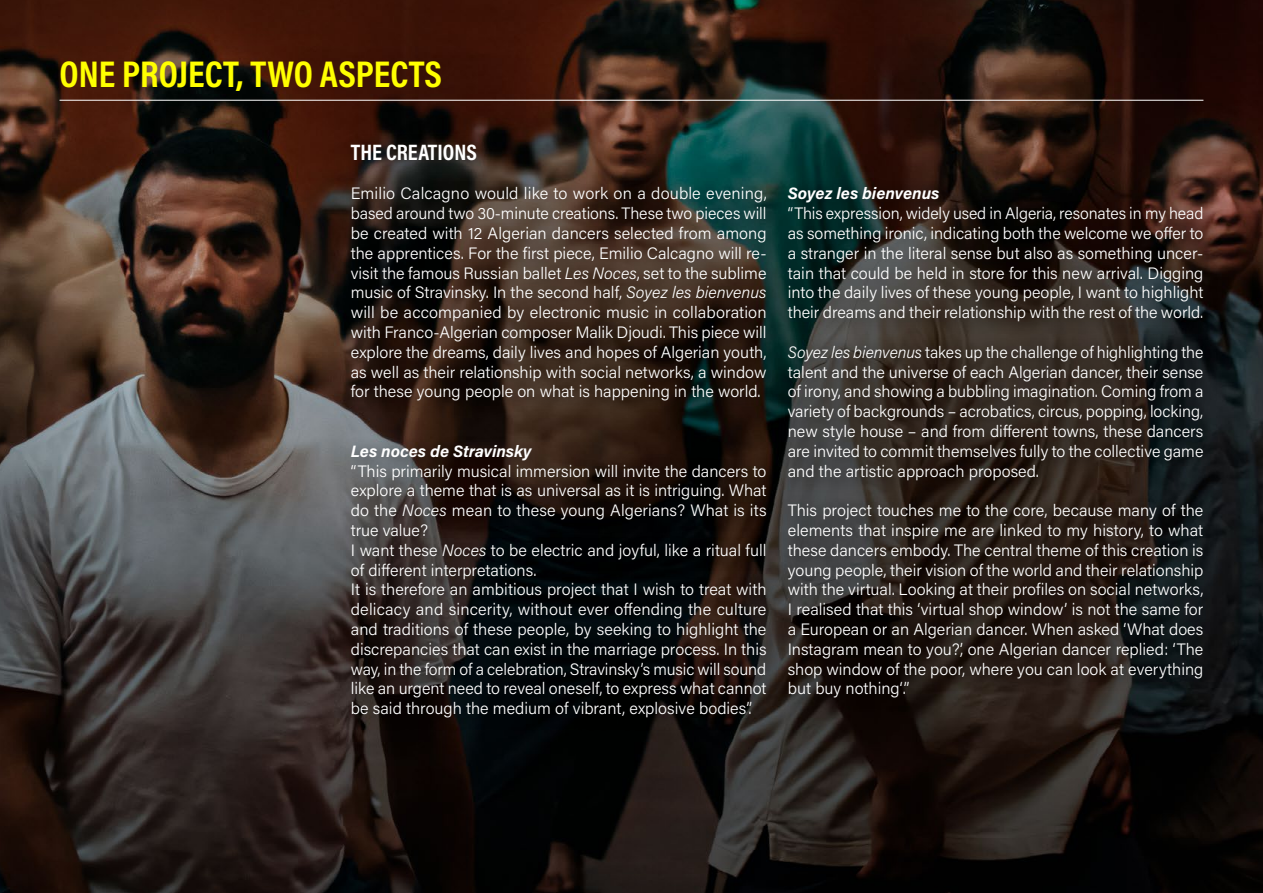
<style>
.page{position:relative;width:1263px;height:893px;background:#fff}
.page>*{position:absolute;margin:0;border:0;box-sizing:border-box;transform-origin:0 0}
.t1{font:700 37.5px "Acumin Pro Cond";color:#ff0}
.t2{font:700 22.5px "Acumin Pro Cond";color:#fff}
.t3{font:300 16.5px/19.8px "Acumin Pro";color:#fff;text-align:justify}
.t4{font:italic 700 16.5px "Acumin Pro";color:#fff}
.s1{font-style:italic}
</style>
<div class="page">
<img style="left:0;top:0;width:1263px;height:893px">
<hr style="left:60px;top:100px;width:1143px;height:1px;background:#fff">
<div style="left:341px;top:133px;width:878px;height:600px;background:#000;opacity:.65"></div>
<h1 class="t1" style="left:60px;top:49px;width:384px">ONE PROJECT, TWO ASPECTS</h1>
<h2 class="t2" style="left:351px;top:137px;width:128px">THE CREATIONS</h2>
<p class="t3" style="left:351px;top:183px;width:417px">Emilio Calcagno would like to work on a double evening, based around two 30-minute creations. These two pieces will be created with 12 Algerian dancers selected from among the apprentices. For the first piece, Emilio Calcagno will re&shy;visit the famous Russian ballet <span class="s1">Les Noces</span>, set to the sublime music of Stravinsky. In the second half, <span class="s1">Soyez les bienvenus </span>will be accompanied by electronic music in collaboration with Franco-Algerian composer Malik Djoudi. This piece will explore the dreams, daily lives and hopes of Algerian youth, as well as their relationship with social networks, a window for these young people on what is happening in the world.</p>
<p class="t4" style="left:351px;top:439px;width:182px">Les noces de Stravinsky</p>
<p class="t3" style="left:351px;top:460px;width:417px;text-align:left">“This primarily musical immersion will invite the dancers to explore a theme that is as universal as it is intriguing. What do the <span class="s1">Noces</span> mean to these young Algerians? What is its true value?<br>I want these <span class="s1">Noces</span> to be electric and joyful, like a ritual full of different interpretations.<br>It is therefore an ambitious project that I wish to treat with delicacy and sincerity, without ever offending the culture and traditions of these people, by seeking to highlight the discrepancies that can exist in the marriage process. In this way, in the form of a celebration, Stravinsky’s music will sound like an urgent need to reveal oneself, to express what cannot be said through the medium of vibrant, explosive bodies”.</p>
<p class="t4" style="left:788px;top:182px;width:153px">Soyez les bienvenus</p>
<p class="t3" style="left:788px;top:203px;width:417px">“This expression, widely used in Algeria, resonates in my head as something ironic, indicating both the welcome we offer to a stranger in the literal sense but also as something uncer&shy;tain that could be held in store for this new arrival. Digging into the daily lives of these young people, I want to highlight their dreams and their relationship with the rest of the world.</p>
<p class="t3" style="left:788px;top:341px;width:417px"><span class="s1">Soyez les bienvenus</span> takes up the challenge of highlighting the talent and the universe of each Algerian dancer, their sense of irony, and showing a bubbling imagination. Coming from a variety of backgrounds – acrobatics, circus, popping, locking, new style house – and from different towns, these dancers are invited to commit themselves fully to the collective game and the artistic approach proposed.</p>
<p class="t3" style="left:788px;top:500px;width:417px">This project touches me to the core, because many of the elements that inspire me are linked to my history, to what these dancers embody. The central theme of this creation is young people, their vision of the world and their relationship with the virtual. Looking at their profiles on social networks, I realised that this ‘virtual shop window’ is not the same for a European or an Algerian dancer. When asked ‘What does Instagram mean to you?’, one Algerian dancer replied: ‘The shop window of the poor, where you can look at everything but buy nothing‘.”</p>
</div>
